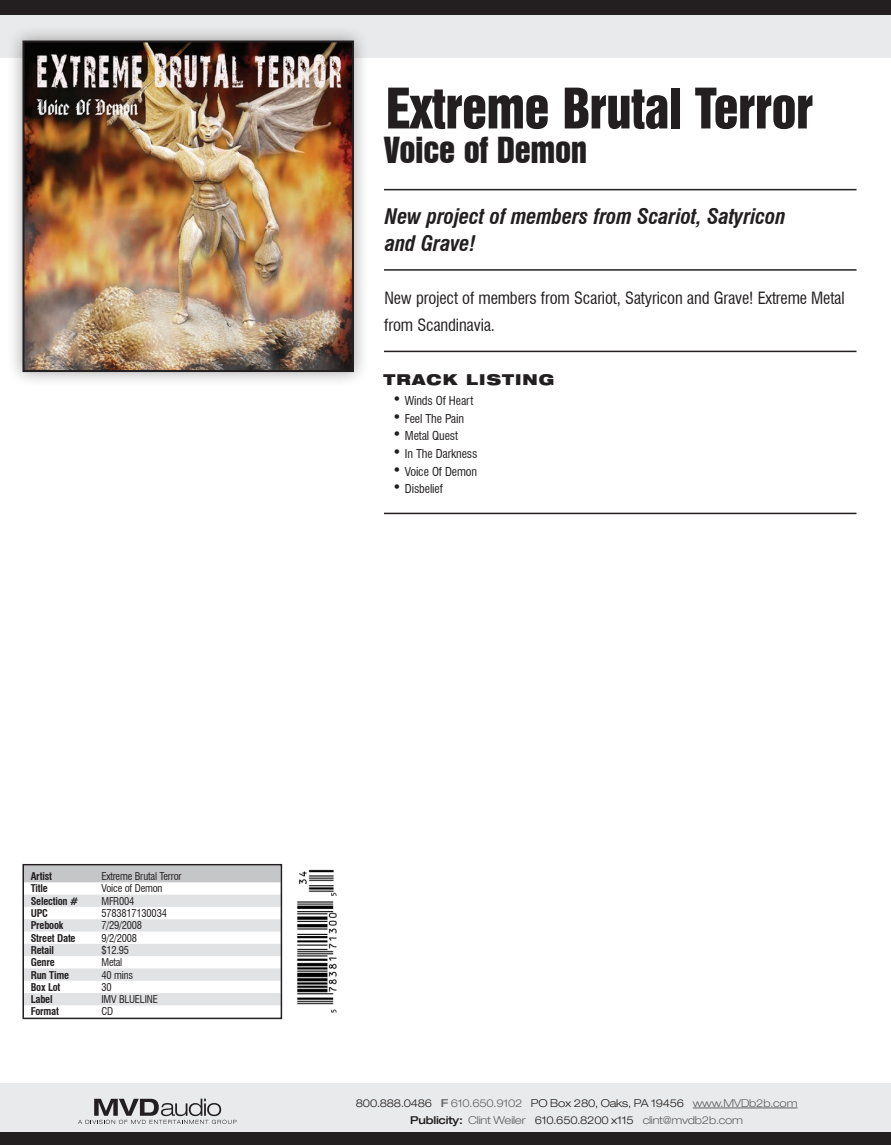
<style>
.page{position:relative;width:891px;height:1145px;background:#fff}
.page>*{position:absolute;margin:0;border:0;box-sizing:border-box;transform-origin:0 0}
.t1{font:51px "Swiss 921 BT Regular A";letter-spacing:-.01em;color:#231f20}
.t2{font:33px "Swiss 921 BT Regular A";letter-spacing:-.01em;color:#231f20}
.t3{font:italic 700 condensed 21px/27px "Swiss 721 BT";letter-spacing:-.01em;color:#231f20}
.t4{font:condensed 16.5px/27px "Swiss 721 BT";letter-spacing:-.01em;color:#231f20}
.t5{font:900 expanded 15px "Helvetica 93";letter-spacing:.07em;color:#231f20}
.t6{font:condensed 12px "Swiss 721 BT";letter-spacing:-.01em;color:#231f20}
.t7{font:300 expanded 10.8px/16.5px "Helvetica 43";letter-spacing:-.02em;color:#636366;text-align:center}
.t8{font:condensed 10.5px "Swiss 721 BT";letter-spacing:-.02em;color:#231f20}
.t9{font:700 condensed 10.5px "Swiss 721 BT";letter-spacing:-.02em;color:#231f20}
.s1{font-family:"Arial";font-stretch:normal;font-size:18px}
.s2{color:#231f20}
.s3{font-family:"Helvetica 63";font-weight:500}
.s4{font-family:"Helvetica 63";font-weight:500;color:#231f20}
</style>
<div class="page">
<div style="left:0;top:1083px;width:891px;height:50px;background:#e9eaeb"></div>
<hr style="left:693px;top:1107px;width:105px;height:1px;background:#636366">
<hr style="left:384px;top:189px;width:472px;height:1px;background:#231f20">
<hr style="left:384px;top:269px;width:472px;height:2px;background:#231f20">
<hr style="left:384px;top:351px;width:472px;height:1px;background:#231f20">
<hr style="left:384px;top:513px;width:472px;height:1px;background:#231f20">
<div style="left:25px;top:867px;width:254px;height:15px;background:#c5c6c8"></div>
<svg style="left:25px;top:894px;width:254px;height:111px"></svg>
<div style="left:22px;top:864px;width:260px;height:155px;border:2px solid #231f20"></div>
<img style="left:297px;top:869px;width:40px;height:144px">
<div style="left:0;top:0;width:891px;height:16px;background:#231f20"></div>
<div style="left:0;top:1132px;width:891px;height:13px;background:#231f20"></div>
<div style="left:0;top:16px;width:891px;height:42px;background:#e9eaeb"></div>
<div style="left:7px;top:25px;width:369px;height:369px;background:#231f20;opacity:.4"></div>
<img style="left:25px;top:43px;width:326px;height:326px">
<div style="left:22px;top:40px;width:332px;height:332px;border:2px solid #231f20"></div>
<svg style="left:78px;top:1098px;width:159px;height:26px"></svg>
<p class="t9" style="left:31px;top:870px;width:23px">Artist</p>
<p class="t8" style="left:101px;top:870px;width:82px">Extreme Brutal Terror</p>
<p class="t9" style="left:31px;top:882px;width:19px">Title</p>
<p class="t8" style="left:101px;top:882px;width:63px">Voice of Demon</p>
<p class="t9" style="left:31px;top:895px;width:49px">Selection #</p>
<p class="t8" style="left:101px;top:895px;width:35px">MFR004</p>
<p class="t9" style="left:31px;top:907px;width:19px">UPC</p>
<p class="t8" style="left:101px;top:907px;width:67px">5783817130034</p>
<p class="t9" style="left:31px;top:919px;width:34px">Prebook</p>
<p class="t8" style="left:101px;top:919px;width:42px">7/29/2008</p>
<p class="t9" style="left:31px;top:931px;width:46px">Street Date</p>
<p class="t8" style="left:101px;top:931px;width:37px">9/2/2008</p>
<p class="t9" style="left:31px;top:944px;width:25px">Retail</p>
<p class="t8" style="left:101px;top:944px;width:29px">$12.95</p>
<p class="t9" style="left:31px;top:956px;width:25px">Genre</p>
<p class="t8" style="left:101px;top:956px;width:22px">Metal</p>
<p class="t9" style="left:31px;top:968px;width:40px">Run Time</p>
<p class="t8" style="left:101px;top:968px;width:33px">40 mins</p>
<p class="t9" style="left:31px;top:981px;width:31px">Box Lot</p>
<p class="t8" style="left:101px;top:981px;width:12px">30</p>
<p class="t9" style="left:31px;top:993px;width:23px">Label</p>
<p class="t8" style="left:101px;top:993px;width:58px">IMV BLUELINE</p>
<p class="t9" style="left:31px;top:1005px;width:30px">Format</p>
<p class="t8" style="left:101px;top:1005px;width:13px">CD</p>
<h1 class="t1" style="left:386px;top:75px;width:429px">Extreme Brutal Terror</h1>
<h2 class="t2" style="left:384px;top:129px;width:205px">Voice of Demon</h2>
<h3 class="t3" style="left:385px;top:203px;width:402px">New project of members from Scariot, Satyricon and Grave!</h3>
<h3 class="t4" style="left:384px;top:285px;width:462px">New project of members from Scariot, Satyricon and Grave! Extreme Metal from Scandinavia.</h3>
<h3 class="t5" style="left:384px;top:370px;width:172px">TRACK LISTING</h3>
<p class="t6" style="left:394px;top:393px;width:81px"><span class="s1">•</span> Winds Of Heart</p>
<p class="t6" style="left:394px;top:411px;width:72px"><span class="s1">•</span> Feel The Pain</p>
<p class="t6" style="left:394px;top:429px;width:66px"><span class="s1">•</span> Metal Quest</p>
<p class="t6" style="left:394px;top:446px;width:85px"><span class="s1">•</span> In The Darkness</p>
<p class="t6" style="left:394px;top:464px;width:85px"><span class="s1">•</span> Voice Of Demon</p>
<p class="t6" style="left:394px;top:482px;width:50px"><span class="s1">•</span> Disbelief</p>
<p class="t7" style="left:356px;top:1095px;width:443px"><span class="s2">800.888.0486</span> <span class="s3">F</span> 610.650.9102 <span class="s2">PO Box 280, Oaks, PA 19456</span> www.MVDb2b.com<br><span class="s4">Publicity:</span> Clint Weiler <span class="s2">610.650.8200 x115</span> clint@mvdb2b.com</p>
</div>
